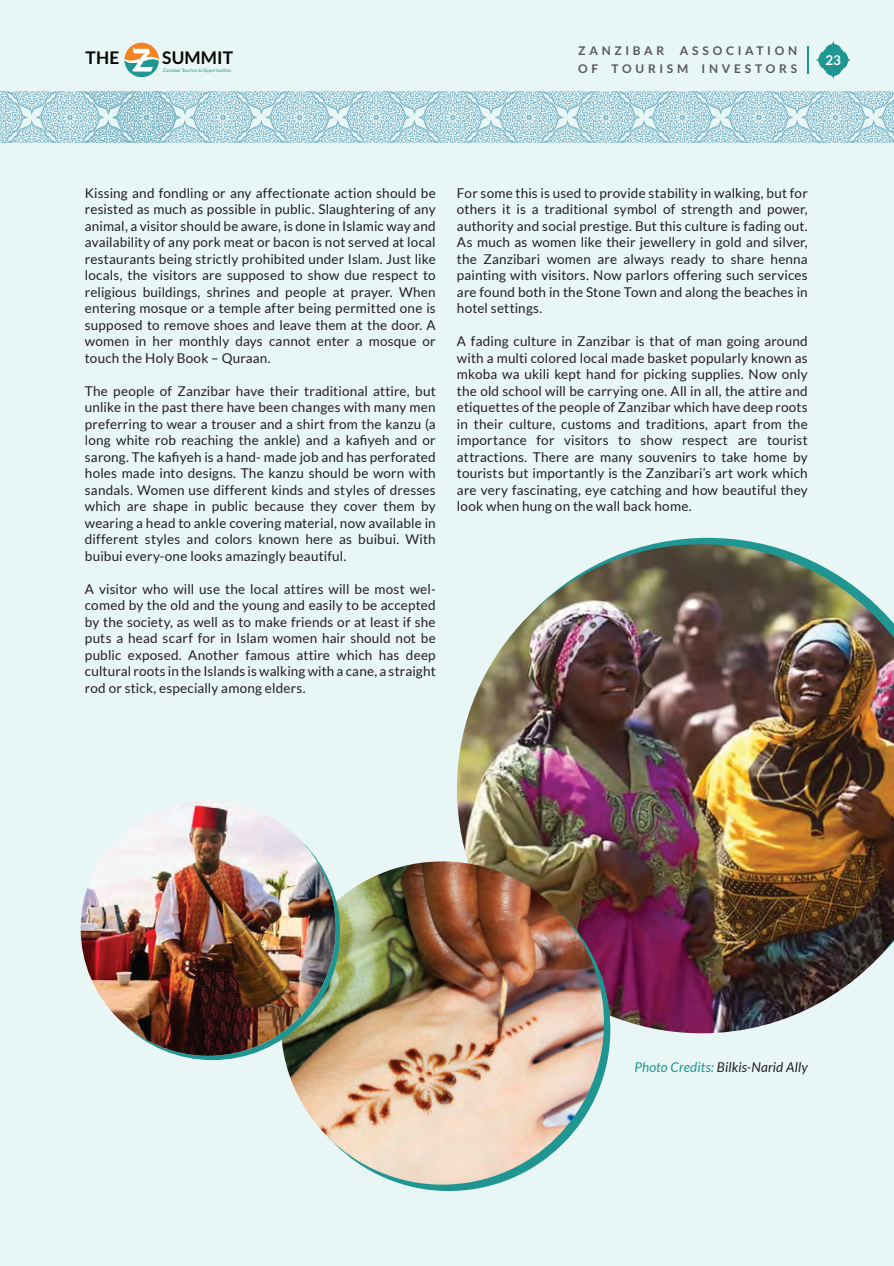
<style>
.page{position:relative;width:894px;height:1266px;background:#e9f6f6}
.page>*{position:absolute;margin:0;border:0;box-sizing:border-box;transform-origin:0 0}
.t1{font:700 17.4px "Lato";letter-spacing:.015em;color:#050504}
.t2{font:13.5px/16.5px "Lato";letter-spacing:.015em;color:#231f20;text-align:justify}
.t3{font:italic 13.5px "Lato";letter-spacing:.01em;color:#231f20}
.t4{font:700 13.5px "Lato";color:#fff}
.t5{font:700 12px/18px "Lato";letter-spacing:.31em;color:#57585a;text-align:right}
.t6{font:4.65px "Lato";letter-spacing:-.005em;color:#1d948f}
.s1{color:#1f9692}
</style>
<div class="page">
<svg style="left:0;top:92px;width:894px;height:51px"></svg>
<svg style="left:807px;top:46px;width:1px;height:28px"></svg>
<svg style="left:816px;top:41px;width:35px;height:38px"></svg>
<svg style="left:124px;top:43px;width:35px;height:34px"></svg>
<img style="left:457px;top:544px;width:437px;height:489px">
<svg style="left:287px;top:868px;width:323px;height:323px;fill:#1f9692"></svg>
<img style="left:281px;top:861px;width:323px;height:323px;border-radius:162px">
<div style="left:85px;top:805px;width:255px;height:255px;background:#1f9692;border-radius:50%"></div>
<img style="left:81px;top:800px;width:255px;height:256px;border-radius:128px">
<p class="t1" style="left:86px;top:48px;width:35px">THE</p>
<p class="t1" style="left:162px;top:48px;width:72px">SUMMIT</p>
<p class="t6" style="left:163px;top:67px;width:70px">Zanzibar Tourism &amp; Opportunities</p>
<p class="t5" style="left:578px;top:42px;width:220px">ASSOCIATION<br>OF TOURISM INVESTORS</p>
<p class="t4" style="left:825px;top:52px;width:17px">23</p>
<p class="t5" style="left:578px;top:42px;width:88px">ZANZIBAR</p>
<p class="t2" style="left:85px;top:184px;width:352px">Kissing and fondling or any affectionate action should be resisted as much as possible in public. Slaughtering of any animal, a visitor should be aware, is done in Islamic way and availability of any pork meat or bacon is not served at local restaurants being strictly prohibited under Islam. Just like locals, the visitors are supposed to show due respect to religious buildings, shrines and people at prayer. When entering mosque or a temple after being permitted one is supposed to remove shoes and leave them at the door. A women in her monthly days cannot enter a mosque or touch the Holy Book – Quraan.</p>
<p class="t2" style="left:85px;top:382px;width:352px">The people of Zanzibar have their traditional attire, but unlike in the past there have been changes with many men preferring to wear a trouser and a shirt from the kanzu (a long white rob reaching the ankle) and a kafiyeh and or sarong. The kafiyeh is a hand- made job and has perforated holes made into designs. The kanzu should be worn with sandals. Women use different kinds and styles of dresses which are shape in public because they cover them by wearing a head to ankle covering material, now available in different styles and colors known here as buibui. With buibui every-one looks amazingly beautiful.</p>
<p class="t2" style="left:85px;top:580px;width:352px">A visitor who will use the local attires will be most wel&shy;comed by the old and the young and easily to be accepted by the society, as well as to make friends or at least if she puts a head scarf for in Islam women hair should not be public exposed. Another famous attire which has deep cultural roots in the Islands is walking with a cane, a straight rod or stick, especially among elders.</p>
<p class="t2" style="left:457px;top:184px;width:352px">For some this is used to provide stability in walking, but for others it is a traditional symbol of strength and power, authority and social prestige. But this culture is fading out.<br>As much as women like their jewellery in gold and silver, the Zanzibari women are always ready to share henna painting with visitors. Now parlors offering such services are found both in the Stone Town and along the beaches in hotel settings.</p>
<p class="t2" style="left:457px;top:333px;width:352px">A fading culture in Zanzibar is that of man going around with a multi colored local made basket popularly known as mkoba wa ukili kept hand for picking supplies. Now only the old school will be carrying one. All in all, the attire and etiquettes of the people of Zanzibar which have deep roots in their culture, customs and traditions, apart from the importance for visitors to show respect are tourist attractions. There are many souvenirs to take home by tourists but importantly is the Zanzibari’s art work which are very fascinating, eye catching and how beautiful they look when hung on the wall back home.</p>
<p class="t3" style="left:634px;top:1060px;width:175px"><span class="s1">Photo Credits:</span> Bilkis-Narid Ally</p>
</div>
